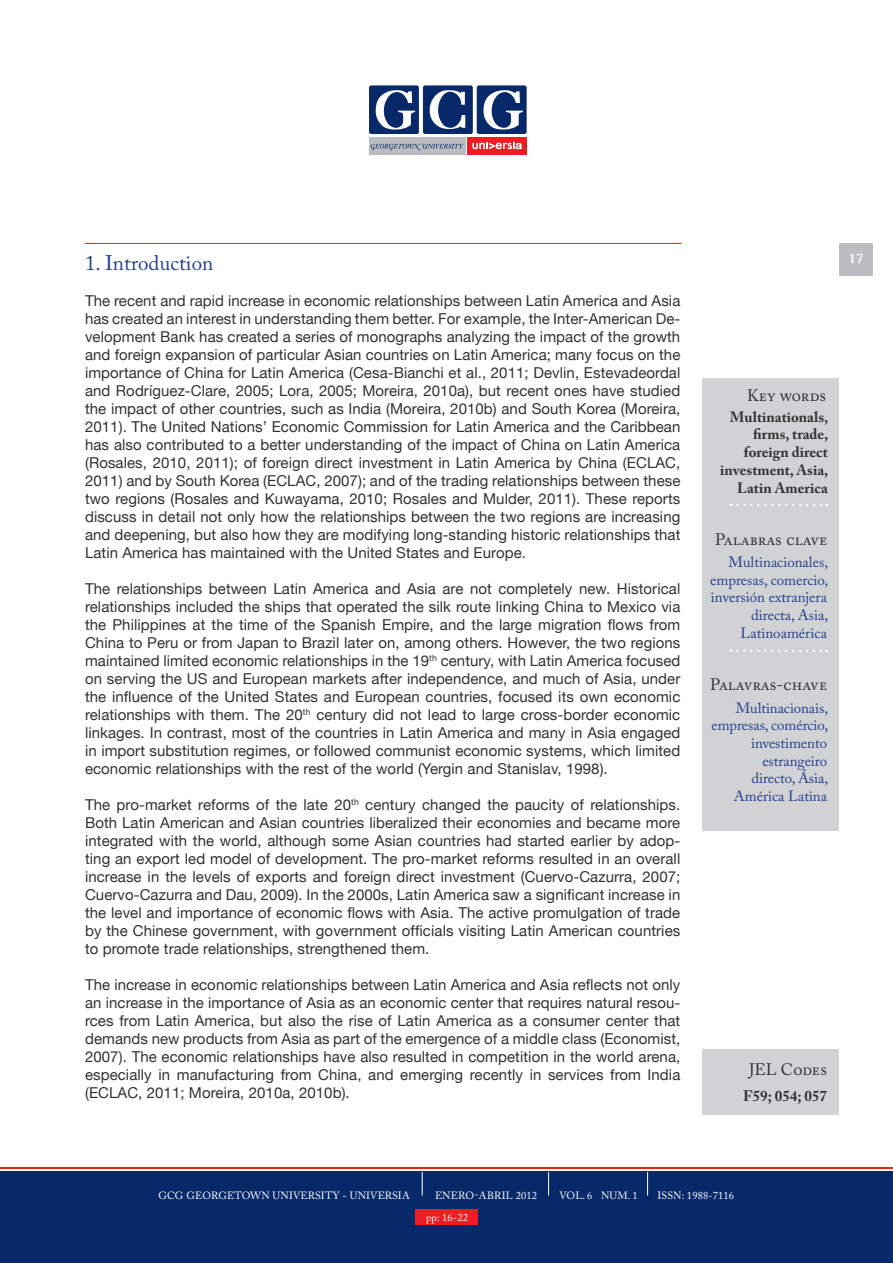
<style>
.page{position:relative;width:893px;height:1263px;background:#fff}
.page>*{position:absolute;margin:0;border:0;box-sizing:border-box;transform-origin:0 0}
.body{font:21px "Adobe Caslon Pro";color:#253f8e}
.body-2{font:16.5px "Adobe Caslon Pro";color:#313232}
.body-3{font:15px/18px "Helvetica Neue";letter-spacing:.005em;color:#313232;text-align:justify}
.t1{font:700 15px "Adobe Caslon Pro";letter-spacing:.005em;color:#313232}
.t2{font:300 15px "Caslon";color:#fff}
.body-4{font:14.85px/17.7px "Adobe Caslon Pro";color:#253f8e;text-align:right}
.body-5{font:700 14.85px/17.7px "Adobe Caslon Pro";color:#313232;text-align:right}
.t3{font:10.5px "Adobe Caslon Pro";letter-spacing:.01em;color:#fff}
</style>
<div class="page">
<hr style="left:85px;top:243px;width:596px;height:1px;background:#ee1d23">
<hr style="left:0;top:1167px;width:893px;height:1px;background:#ee1d23">
<div style="left:0;top:1172px;width:893px;height:91px;background:#082969"></div>
<svg style="left:548px;top:1172px;width:1px;height:23px"></svg>
<svg style="left:422px;top:1172px;width:1px;height:23px"></svg>
<svg style="left:647px;top:1172px;width:1px;height:23px"></svg>
<div style="left:839px;top:243px;width:34px;height:33px;background:#bcbdc0;border-radius:2px"></div>
<div style="left:369px;top:85px;width:50px;height:49px;background:#082969;border-radius:2px"></div>
<div style="left:423px;top:85px;width:50px;height:49px;background:#082969;border-radius:2px"></div>
<div style="left:477px;top:85px;width:50px;height:49px;background:#082969;border-radius:2px"></div>
<div style="left:467px;top:137px;width:60px;height:18px;background:#ee1d23"></div>
<svg style="left:472px;top:143px;width:50px;height:6px"></svg>
<div style="left:369px;top:137px;width:97px;height:18px;background:#bcbdc0"></div>
<svg style="left:371px;top:144px;width:92px;height:7px"></svg>
<svg style="left:376px;top:90px;width:39px;height:39px"></svg>
<svg style="left:430px;top:90px;width:35px;height:39px"></svg>
<svg style="left:483px;top:90px;width:40px;height:39px"></svg>
<div style="left:702px;top:1049px;width:137px;height:65px;background:#d1d2d4"></div>
<div style="left:702px;top:378px;width:137px;height:452px;background:#d1d2d4"></div>
<svg style="left:731px;top:504px;width:96px;height:2px"></svg>
<svg style="left:737px;top:650px;width:90px;height:2px"></svg>
<div style="left:416px;top:1209px;width:62px;height:16px;background:#ee1d23"></div>
<p class="body" style="left:85px;top:250px;width:130px">1. Introduction</p>
<p class="body-3" style="left:85px;top:291px;width:597px">The recent and rapid increase in economic relationships between Latin America and Asia has created an interest in understanding them better. For example, the Inter-American De&shy;velopment Bank has created a series of monographs analyzing the impact of the growth and foreign expansion of particular Asian countries on Latin America; many focus on the importance of China for Latin America (Cesa-Bianchi et al., 2011; Devlin, Estevadeordal and Rodríguez-Clare, 2005; Lora, 2005; Moreira, 2010a), but recent ones have studied the impact of other countries, such as India (Moreira, 2010b) and South Korea (Moreira, 2011). The United Nations’ Economic Commission for Latin America and the Caribbean has also contributed to a better understanding of the impact of China on Latin America (Rosales, 2010, 2011); of foreign direct investment in Latin America by China (ECLAC, 2011) and by South Korea (ECLAC, 2007); and of the trading relationships between these two regions (Rosales and Kuwayama, 2010; Rosales and Mulder, 2011). These reports discuss in detail not only how the relationships between the two regions are increasing and deepening, but also how they are modifying long-standing historic relationships that Latin America has maintained with the United States and Europe.</p>
<p class="body-3" style="left:85px;top:579px;width:597px">The relationships between Latin America and Asia are not completely new. Historical relationships included the ships that operated the silk route linking China to Mexico via the Philippines at the time of the Spanish Empire, and the large migration flows from China to Peru or from Japan to Brazil later on, among others. However, the two regions maintained limited economic relationships in the 19<sup>th</sup> century, with Latin America focused on serving the US and European markets after independence, and much of Asia, under the influence of the United States and European countries, focused its own economic relationships with them. The 20<sup>th</sup> century did not lead to large cross-border economic linkages. In contrast, most of the countries in Latin America and many in Asia engaged in import substitution regimes, or followed communist economic systems, which limited economic relationships with the rest of the world (Yergin and Stanislav, 1998).</p>
<p class="body-3" style="left:85px;top:795px;width:597px">The pro-market reforms of the late 20<sup>th</sup> century changed the paucity of relationships.<br>Both Latin American and Asian countries liberalized their economies and became more integrated with the world, although some Asian countries had started earlier by adop&shy;ting an export led model of development. The pro-market reforms resulted in an overall increase in the levels of exports and foreign direct investment (Cuervo-Cazurra, 2007; Cuervo-Cazurra and Dau, 2009). In the 2000s, Latin America saw a significant increase in the level and importance of economic flows with Asia. The active promulgation of trade by the Chinese government, with government officials visiting Latin American countries to promote trade relationships, strengthened them.</p>
<p class="body-3" style="left:85px;top:975px;width:597px">The increase in economic relationships between Latin America and Asia reflects not only an increase in the importance of Asia as an economic center that requires natural resou&shy;rces from Latin America, but also the rise of Latin America as a consumer center that demands new products from Asia as part of the emergence of a middle class (Economist, 2007). The economic relationships have also resulted in competition in the world arena, especially in manufacturing from China, and emerging recently in services from India (ECLAC, 2011; Moreira, 2010a, 2010b).</p>
<p class="t2" style="left:849px;top:253px;width:16px">17</p>
<p class="body-2" style="left:747px;top:385px;width:81px">Key words</p>
<p class="body-5" style="left:720px;top:408px;width:109px">Multinationals, firms, trade, foreign direct investment, Asia,<br>Latin America</p>
<p class="body-2" style="left:715px;top:529px;width:114px">Palabras clave</p>
<p class="body-4" style="left:710px;top:553px;width:120px">Multinacionales, empresas, comercio, inversión extranjera directa, Asia,</p>
<p class="body-4" style="left:740px;top:624px;width:88px">Latinoamérica</p>
<p class="body-2" style="left:710px;top:674px;width:118px">Palavras-chave</p>
<p class="body-4" style="left:711px;top:699px;width:118px">Multinacionais, empresas, comércio, investimento</p>
<p class="body-4" style="left:762px;top:752px;width:66px">estrangeiro</p>
<p class="body-4" style="left:751px;top:769px;width:78px">directo, Ásia,</p>
<p class="body-4" style="left:734px;top:787px;width:95px">América Latina</p>
<p class="body-2" style="left:749px;top:1059px;width:79px">JEL Codes</p>
<p class="t1" style="left:743px;top:1087px;width:85px">F59; 054; 057</p>
<p class="t3" style="left:158px;top:1189px;width:253px">GCG GEORGETOWN UNIVERSITY - UNIVERSIA</p>
<p class="t3" style="left:435px;top:1189px;width:104px">ENERO-ABRIL 2012</p>
<p class="t3" style="left:559px;top:1189px;width:80px">VOL. 6 NUM. 1</p>
<p class="t3" style="left:657px;top:1189px;width:78px">ISSN: 1988-7116</p>
<p class="t3" style="left:426px;top:1211px;width:43px">pp: 16-22</p>
</div>
